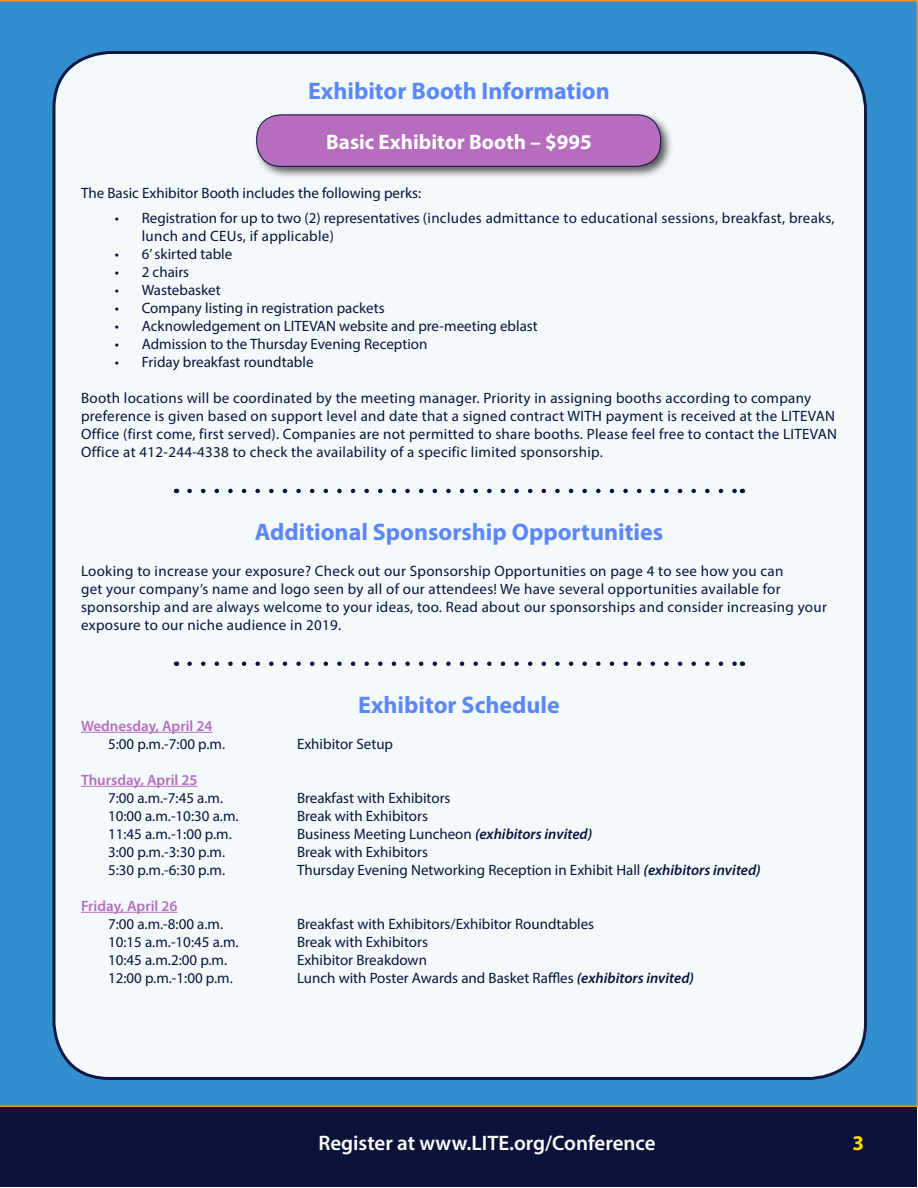
<style>
.page{position:relative;width:918px;height:1188px;background:#fff}
.page>*{position:absolute;margin:0;border:0;box-sizing:border-box;transform-origin:0 0}
.t1{font:700 24px "Myriad Pro";color:#5c87fc}
.t2{font:600 21px "Myriad Pro";color:#fff}
.t3{font:700 21px "Myriad Pro";color:#fff}
.t4{font:700 21px "Myriad Pro";color:#fadb06}
.t5{font:15px/18px "Myriad Pro";letter-spacing:.015em;color:#0c133b}
.t6{font:600 15px "Myriad Pro";color:#b66dbe}
.s1{font-weight:600;font-style:italic}
</style>
<div class="page">
<div style="left:0;top:0;width:918px;height:1107px;background:#328ecd"></div>
<div style="left:0;top:1108px;width:917px;height:79px;background:#0c133b"></div>
<div style="left:54px;top:52px;width:812px;height:1026px;background:#f4f9fc;border-radius:56px"></div>
<div style="left:253px;top:111px;width:421px;height:69px;background:#231f20;opacity:.75"></div>
<div style="left:257px;top:115px;width:404px;height:51px;background:#b66dbe;border-radius:24px"></div>
<div style="left:256px;top:115px;width:405px;height:52px;border:1px solid #0c133b;border-radius:24px"></div>
<hr style="left:81px;top:732px;width:132px;height:1px;background:#b66dbe">
<hr style="left:81px;top:786px;width:117px;height:1px;background:#b66dbe">
<hr style="left:81px;top:912px;width:97px;height:1px;background:#b66dbe">
<svg style="left:190px;top:489px;width:545px;height:4px"></svg>
<svg style="left:190px;top:662px;width:545px;height:4px"></svg>
<p class="t1" style="left:308px;top:75px;width:303px">Exhibitor Booth Information</p>
<p class="t3" style="left:326px;top:128px;width:267px">Basic Exhibitor Booth – $995</p>
<p class="t5" style="left:81px;top:184px;width:342px">The Basic Exhibitor Booth includes the following perks:</p>
<p class="t5" style="left:142px;top:209px;width:695px;text-indent:-27px">• Registration for up to two (2) representatives (includes admittance to educational sessions, breakfast, breaks, lunch and CEUs, if applicable)</p>
<p class="t5" style="left:115px;top:245px;width:119px">• 6’ skirted table</p>
<p class="t5" style="left:115px;top:263px;width:76px">• 2 chairs</p>
<p class="t5" style="left:115px;top:281px;width:107px">• Wastebasket</p>
<p class="t5" style="left:115px;top:299px;width:271px">• Company listing in registration packets</p>
<p class="t5" style="left:115px;top:317px;width:425px">• Acknowledgement on LITEVAN website and pre-meeting eblast</p>
<p class="t5" style="left:115px;top:335px;width:314px">• Admission to the Thursday Evening Reception</p>
<p class="t5" style="left:115px;top:353px;width:200px">• Friday breakfast roundtable</p>
<p class="t5" style="left:81px;top:389px;width:758px">Booth locations will be coordinated by the meeting manager. Priority in assigning booths according to company preference is given based on support level and date that a signed contract WITH payment is received at the LITEVAN Office (first come, first served). Companies are not permitted to share booths. Please feel free to contact the LITEVAN Office at 412-244-4338 to check the availability of a specific limited sponsorship.</p>
<p class="t1" style="left:255px;top:516px;width:410px">Additional Sponsorship Opportunities</p>
<p class="t5" style="left:81px;top:562px;width:747px">Looking to increase your exposure? Check out our Sponsorship Opportunities on page 4 to see how you can<br>get your company’s name and logo seen by all of our attendees! We have several opportunities available for sponsorship and are always welcome to your ideas, too. Read about our sponsorships and consider increasing your exposure to our niche audience in 2019.</p>
<p class="t1" style="left:358px;top:689px;width:203px">Exhibitor Schedule</p>
<p class="t6" style="left:81px;top:716px;width:133px">Wednesday, April 24</p>
<p class="t5" style="left:108px;top:735px;width:119px">5:00 p.m.-7:00 p.m.</p>
<p class="t5" style="left:297px;top:735px;width:98px">Exhibitor Setup</p>
<p class="t6" style="left:81px;top:770px;width:118px">Thursday, April 25</p>
<p class="t5" style="left:108px;top:789px;width:117px">7:00 a.m.-7:45 a.m.</p>
<p class="t5" style="left:297px;top:789px;width:155px">Breakfast with Exhibitors</p>
<p class="t5" style="left:108px;top:807px;width:132px">10:00 a.m.-10:30 a.m.</p>
<p class="t5" style="left:297px;top:807px;width:133px">Break with Exhibitors</p>
<p class="t5" style="left:108px;top:825px;width:125px">11:45 a.m.-1:00 p.m.</p>
<p class="t5" style="left:297px;top:825px;width:297px">Business Meeting Luncheon <span class="s1">(exhibitors invited)</span></p>
<p class="t5" style="left:108px;top:843px;width:119px">3:00 p.m.-3:30 p.m.</p>
<p class="t5" style="left:297px;top:843px;width:133px">Break with Exhibitors</p>
<p class="t5" style="left:108px;top:861px;width:119px">5:30 p.m.-6:30 p.m.</p>
<p class="t5" style="left:297px;top:861px;width:465px">Thursday Evening Networking Reception in Exhibit Hall <span class="s1">(exhibitors invited)</span></p>
<p class="t6" style="left:81px;top:896px;width:98px">Friday, April 26</p>
<p class="t5" style="left:108px;top:915px;width:117px">7:00 a.m.-8:00 a.m.</p>
<p class="t5" style="left:297px;top:915px;width:299px">Breakfast with Exhibitors/Exhibitor Roundtables</p>
<p class="t5" style="left:108px;top:933px;width:132px">10:15 a.m.-10:45 a.m.</p>
<p class="t5" style="left:297px;top:933px;width:133px">Break with Exhibitors</p>
<p class="t5" style="left:108px;top:951px;width:121px">10:45 a.m.2:00 p.m.</p>
<p class="t5" style="left:297px;top:951px;width:132px">Exhibitor Breakdown</p>
<p class="t5" style="left:108px;top:969px;width:126px">12:00 p.m.-1:00 p.m.</p>
<p class="t5" style="left:297px;top:969px;width:399px">Lunch with Poster Awards and Basket Raffles <span class="s1">(exhibitors invited)</span></p>
<h2 class="t2" style="left:318px;top:1129px;width:339px">Register at www.LITE.org/Conference</h2>
<h2 class="t4" style="left:852px;top:1129px;width:13px">3</h2>
</div>
